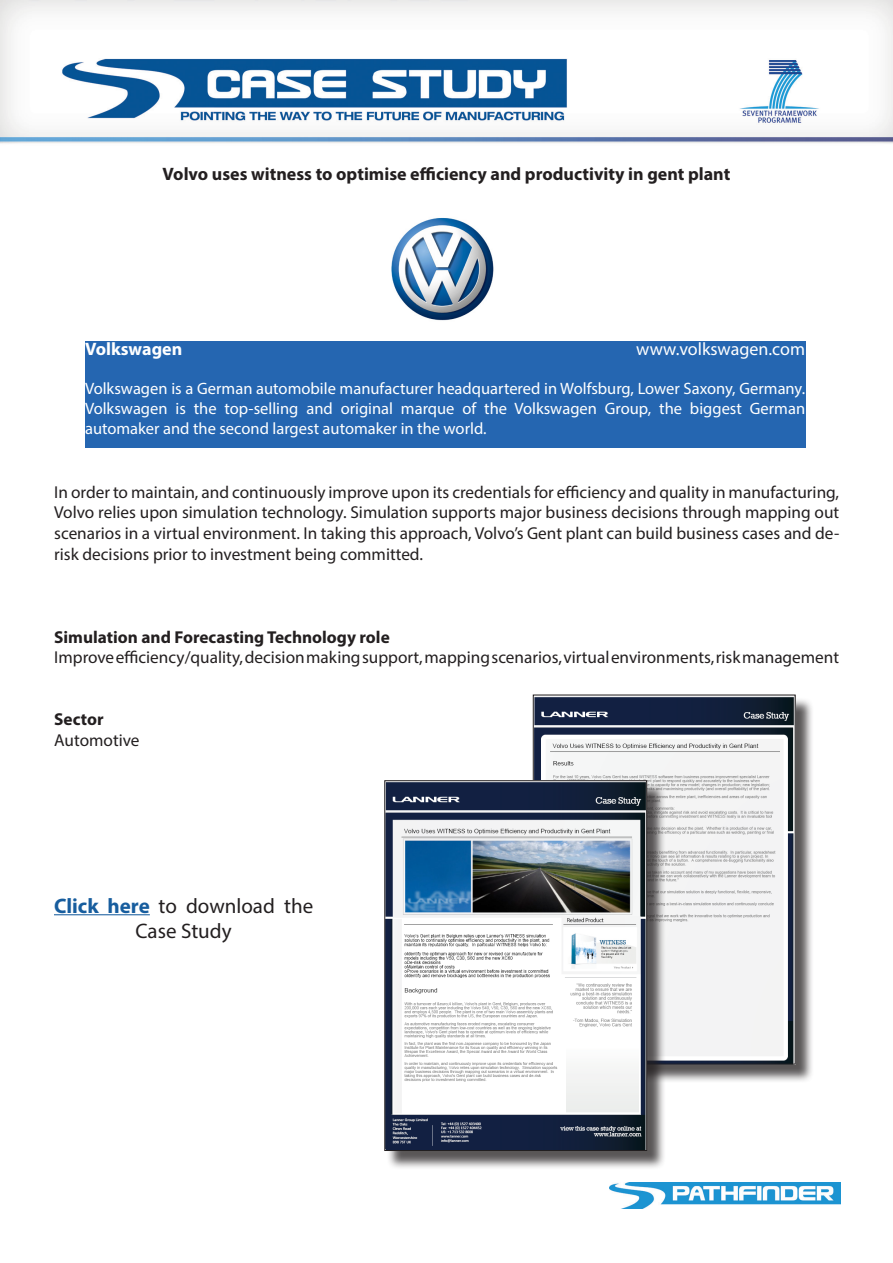
<style>
.page{position:relative;width:893px;height:1263px;background:#fff}
.page>*{position:absolute;margin:0;border:0;box-sizing:border-box;transform-origin:0 0}
.t1{font:21px/25.2px "Myriad Pro";color:#231f20;text-align:center}
.t2{font:700 18px "Myriad Pro";color:#231f20}
.t3{font:18px "Myriad Pro";color:#fff}
.t4{font:700 18px "Myriad Pro";color:#fff}
.t5{font:17.25px/20.7px "Myriad Pro";color:#231f20;text-align:justify}
.t6{font:700 17.25px "Myriad Pro";color:#231f20}
.t7{font:16.5px/19.8px "Myriad Pro";color:#fff;text-align:justify}
.s1{font-weight:700;color:#175d9e}
</style>
<div class="page">
<div style="left:85px;top:341px;width:720px;height:106px;background:#2566b1"></div>
<img style="left:391px;top:218px;width:103px;height:103px">
<img style="left:609px;top:1182px;width:231px;height:27px">
<hr style="left:54px;top:914px;width:96px;height:1px;background:#175d9e">
<div style="left:535px;top:697px;width:279px;height:386px;background:#231f20;opacity:.75"></div>
<img style="left:535px;top:697px;width:258px;height:365px">
<div style="left:387px;top:782px;width:279px;height:388px;background:#231f20;opacity:.75"></div>
<img style="left:386px;top:782px;width:259px;height:367px">
<div style="left:384px;top:780px;width:263px;height:371px;border:1px solid #231f20"></div>
<img style="left:0;top:0;width:893px;height:144px">
<p class="t2" style="left:163px;top:163px;width:569px">Volvo uses witness to optimise efficiency and productivity in gent plant</p>
<p class="t4" style="left:85px;top:337px;width:99px">Volkswagen</p>
<p class="t3" style="left:636px;top:338px;width:170px">www.volkswagen.com</p>
<p class="t7" style="left:85px;top:379px;width:722px">Volkswagen is a German automobile manufacturer headquartered in Wolfsburg, Lower Saxony, Germany.<br>Volkswagen is the top-selling and original marque of the Volkswagen Group, the biggest German automaker and the second largest automaker in the world.</p>
<p class="t5" style="left:54px;top:481px;width:787px">In order to maintain, and continuously improve upon its credentials for efficiency and quality in manufacturing, Volvo relies upon simulation technology. Simulation supports major business decisions through mapping out scenarios in a virtual environment. In taking this approach, Volvo’s Gent plant can build business cases and de&shy;risk decisions prior to investment being committed.</p>
<p class="t6" style="left:54px;top:626px;width:337px">Simulation and Forecasting Technology role</p>
<p class="t5" style="left:54px;top:647px;width:786px">Improve efficiency/quality, decision making support, mapping scenarios, virtual environments, risk management</p>
<p class="t6" style="left:54px;top:708px;width:51px">Sector</p>
<p class="t5" style="left:54px;top:730px;width:87px">Automotive</p>
<p class="t1" style="left:54px;top:893px;width:261px"><span class="s1">Click here</span> to download the<br>Case Study</p>
</div>
